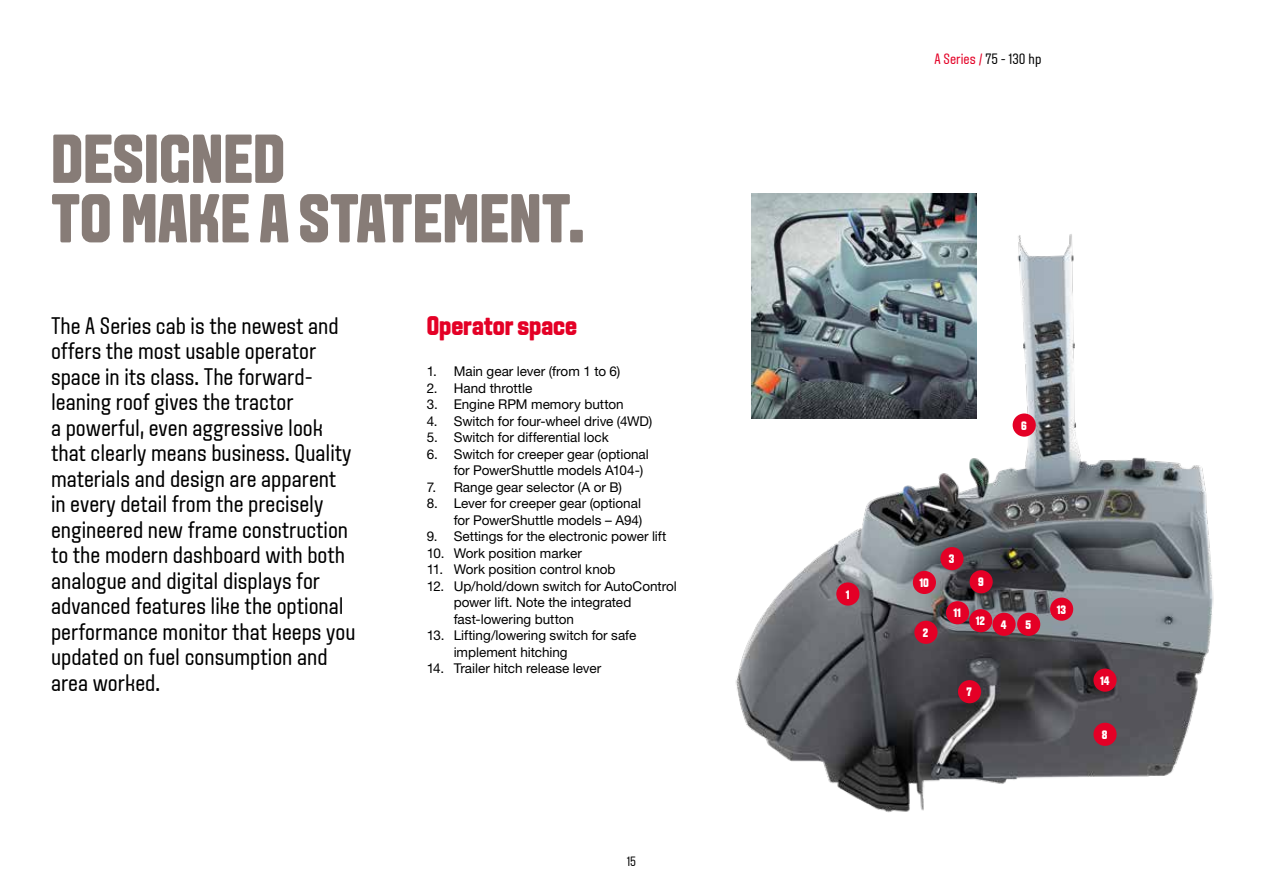
<style>
.page{position:relative;width:1263px;height:893px;background:#fff}
.page>*{position:absolute;margin:0;border:0;box-sizing:border-box;transform-origin:0 0}
.t1{font:800 69px/59.6px "Aveny T";color:#877c77}
.t2{font:800 27px "Aveny T";color:#e40026}
.t3{font:24px/25.5px "Aveny T";color:#000}
.t4{font:15px "Aveny T";color:#e40026}
.t5{font:13.5px/16.5px "Helvetica Neue LT Std";color:#000}
.t6{font:13.5px "Aveny T";color:#000}
.t7{font:800 12.3px "Aveny T";color:#fff}
.s1{color:#000}
</style>
<div class="page">
<img style="left:735px;top:229px;width:479px;height:584px">
<img style="left:751px;top:193px;width:225px;height:226px">
<div style="left:836px;top:582px;width:23px;height:24px;background:#e40026;border-radius:50%"></div>
<div style="left:946px;top:601px;width:23px;height:23px;background:#e40026;border-radius:50%"></div>
<div style="left:1013px;top:413px;width:23px;height:24px;background:#e40026;border-radius:50%"></div>
<div style="left:914px;top:621px;width:23px;height:23px;background:#e40026;border-radius:50%"></div>
<div style="left:969px;top:609px;width:23px;height:23px;background:#e40026;border-radius:50%"></div>
<div style="left:958px;top:680px;width:23px;height:23px;background:#e40026;border-radius:50%"></div>
<div style="left:940px;top:547px;width:23px;height:23px;background:#e40026;border-radius:50%"></div>
<div style="left:1050px;top:598px;width:23px;height:23px;background:#e40026;border-radius:50%"></div>
<div style="left:1093px;top:723px;width:23px;height:23px;background:#e40026;border-radius:50%"></div>
<div style="left:992px;top:613px;width:24px;height:23px;background:#e40026;border-radius:50%"></div>
<div style="left:1093px;top:669px;width:23px;height:23px;background:#e40026;border-radius:50%"></div>
<div style="left:969px;top:570px;width:24px;height:23px;background:#e40026;border-radius:50%"></div>
<div style="left:1017px;top:613px;width:23px;height:23px;background:#e40026;border-radius:50%"></div>
<div style="left:913px;top:571px;width:23px;height:23px;background:#e40026;border-radius:50%"></div>
<h1 class="t1" style="left:51px;top:130px;width:535px">DESIGNED<br>TO MAKE A STATEMENT.</h1>
<p class="t3" style="left:51px;top:313px;width:306px">The A Series cab is the newest and offers the most usable operator space in its class. The forward&shy;leaning roof gives the tractor<br>a powerful, even aggressive look that clearly means business. Quality materials and design are apparent in every detail from the precisely engineered new frame construction to the modern dashboard with both analogue and digital displays for advanced features like the optional performance monitor that keeps you updated on fuel consumption and area worked.</p>
<h2 class="t2" style="left:427px;top:310px;width:152px">Operator space</h2>
<p class="t5" style="left:427px;top:363px;width:195px">1. Main gear lever (from 1 to 6)</p>
<p class="t5" style="left:427px;top:379px;width:107px">2. Hand throttle</p>
<p class="t5" style="left:427px;top:396px;width:199px">3. Engine RPM memory button</p>
<p class="t5" style="left:427px;top:412px;width:227px">4. Switch for four-wheel drive (4WD)</p>
<p class="t5" style="left:427px;top:429px;width:184px">5. Switch for differential lock</p>
<p class="t5" style="left:454px;top:445px;width:197px;text-indent:-27px">6. Switch for creeper gear (optional for PowerShuttle models A104-)</p>
<p class="t5" style="left:427px;top:478px;width:197px">7. Range gear selector (A or B)</p>
<p class="t5" style="left:427px;top:495px;width:217px;text-align:right">8. Lever for creeper gear (optional for PowerShuttle models – A94)</p>
<p class="t5" style="left:427px;top:528px;width:241px">9. Settings for the electronic power lift</p>
<p class="t5" style="left:427px;top:544px;width:157px">10. Work position marker</p>
<p class="t5" style="left:427px;top:561px;width:190px">11. Work position control knob</p>
<p class="t5" style="left:454px;top:577px;width:225px;text-indent:-27px">12. Up/hold/down switch for AutoControl power lift. Note the integrated fast-lowering button</p>
<p class="t5" style="left:454px;top:627px;width:184px;text-indent:-27px">13. Lifting/lowering switch for safe implement hitching</p>
<p class="t5" style="left:427px;top:660px;width:176px">14. Trailer hitch release lever</p>
<p class="t6" style="left:627px;top:854px;width:11px">15</p>
<p class="t4" style="left:934px;top:50px;width:108px">A Series / <span class="s1">75 - 130 hp</span></p>
<p class="t7" style="left:846px;top:587px;width:5px">1</p>
<p class="t7" style="left:1021px;top:418px;width:7px">6</p>
<p class="t7" style="left:919px;top:576px;width:11px">10</p>
<p class="t7" style="left:923px;top:625px;width:7px">2</p>
<p class="t7" style="left:949px;top:552px;width:7px">3</p>
<p class="t7" style="left:953px;top:606px;width:9px">11</p>
<p class="t7" style="left:978px;top:575px;width:7px">9</p>
<p class="t7" style="left:976px;top:614px;width:11px">12</p>
<p class="t7" style="left:1001px;top:617px;width:7px">4</p>
<p class="t7" style="left:1026px;top:617px;width:7px">5</p>
<p class="t7" style="left:967px;top:685px;width:7px">7</p>
<p class="t7" style="left:1057px;top:602px;width:11px">13</p>
<p class="t7" style="left:1100px;top:673px;width:11px">14</p>
<p class="t7" style="left:1102px;top:727px;width:7px">8</p>
</div>
